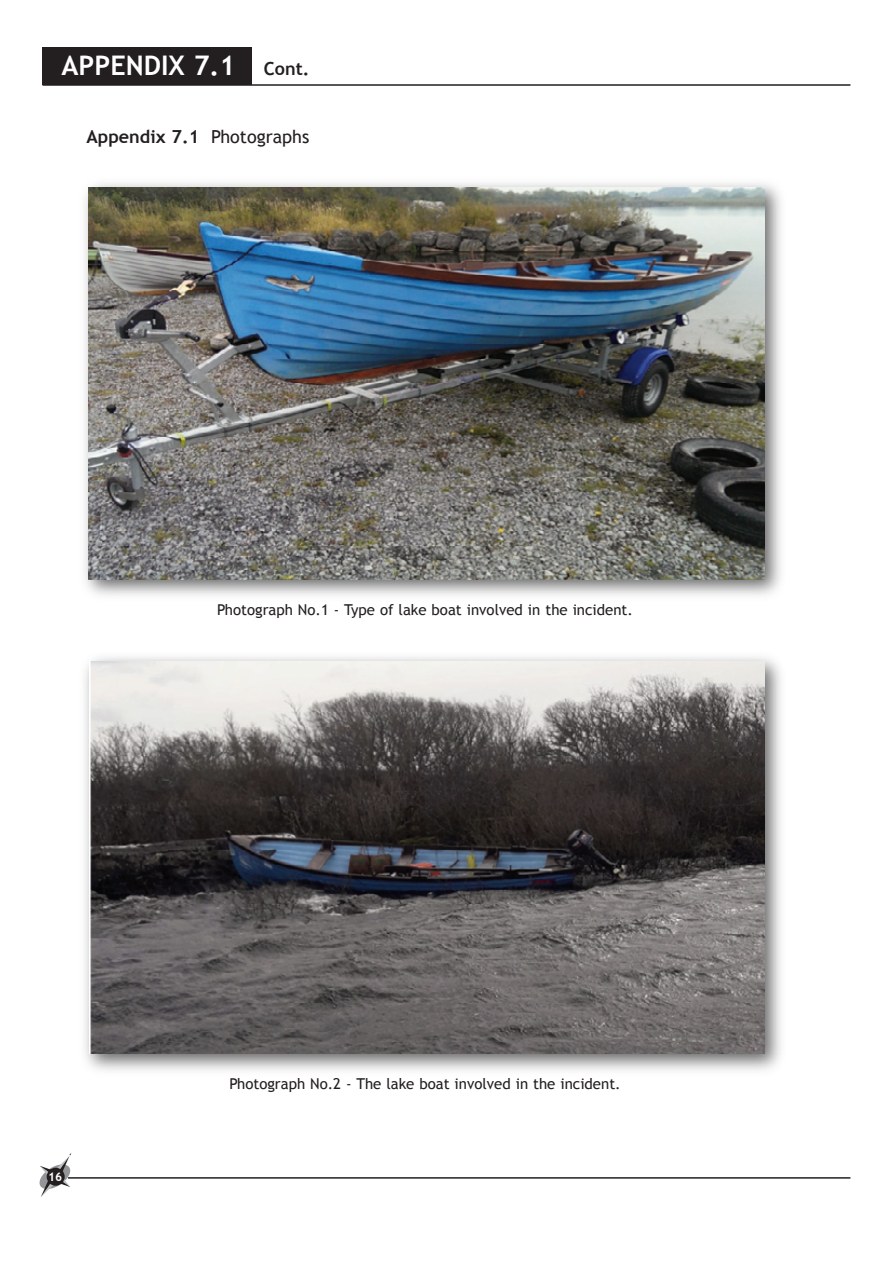
<style>
.page{position:relative;width:893px;height:1263px;background:#fff}
.page>*{position:absolute;margin:0;border:0;box-sizing:border-box;transform-origin:0 0}
.t1{font:700 27px "Trebuchet MS";color:#fff}
.t2{font:700 18px "Trebuchet MS";color:#231f20}
.t3{font:15px "Trebuchet MS";color:#231f20}
.t4{font:700 12px "Trebuchet MS";color:#fff}
.s1{font-weight:400}
</style>
<div class="page">
<hr style="left:43px;top:84px;width:807px;height:2px;background:#231f20">
<hr style="left:68px;top:1177px;width:782px;height:2px;background:#231f20">
<svg style="left:40px;top:1153px;width:31px;height:44px"></svg>
<div style="left:47px;top:1168px;width:18px;height:18px;background:#231f20;border-radius:50%"></div>
<img style="left:84px;top:183px;width:697px;height:413px">
<img style="left:89px;top:187px;width:675px;height:393px">
<img style="left:84px;top:657px;width:697px;height:414px">
<img style="left:90px;top:661px;width:674px;height:393px">
<div style="left:43px;top:47px;width:209px;height:38px;background:#231f20"></div>
<p class="t1" style="left:62px;top:50px;width:175px">APPENDIX 7.1</p>
<p class="t2" style="left:264px;top:58px;width:47px">Cont.</p>
<p class="t2" style="left:87px;top:126px;width:224px">Appendix 7.1 <span class="s1">Photographs</span></p>
<p class="t3" style="left:217px;top:600px;width:417px">Photograph No.1 - Type of lake boat involved in the incident.</p>
<p class="t4" style="left:48px;top:1170px;width:16px">16</p>
<p class="t3" style="left:230px;top:1075px;width:393px">Photograph No.2 - The lake boat involved in the incident.</p>
</div>
